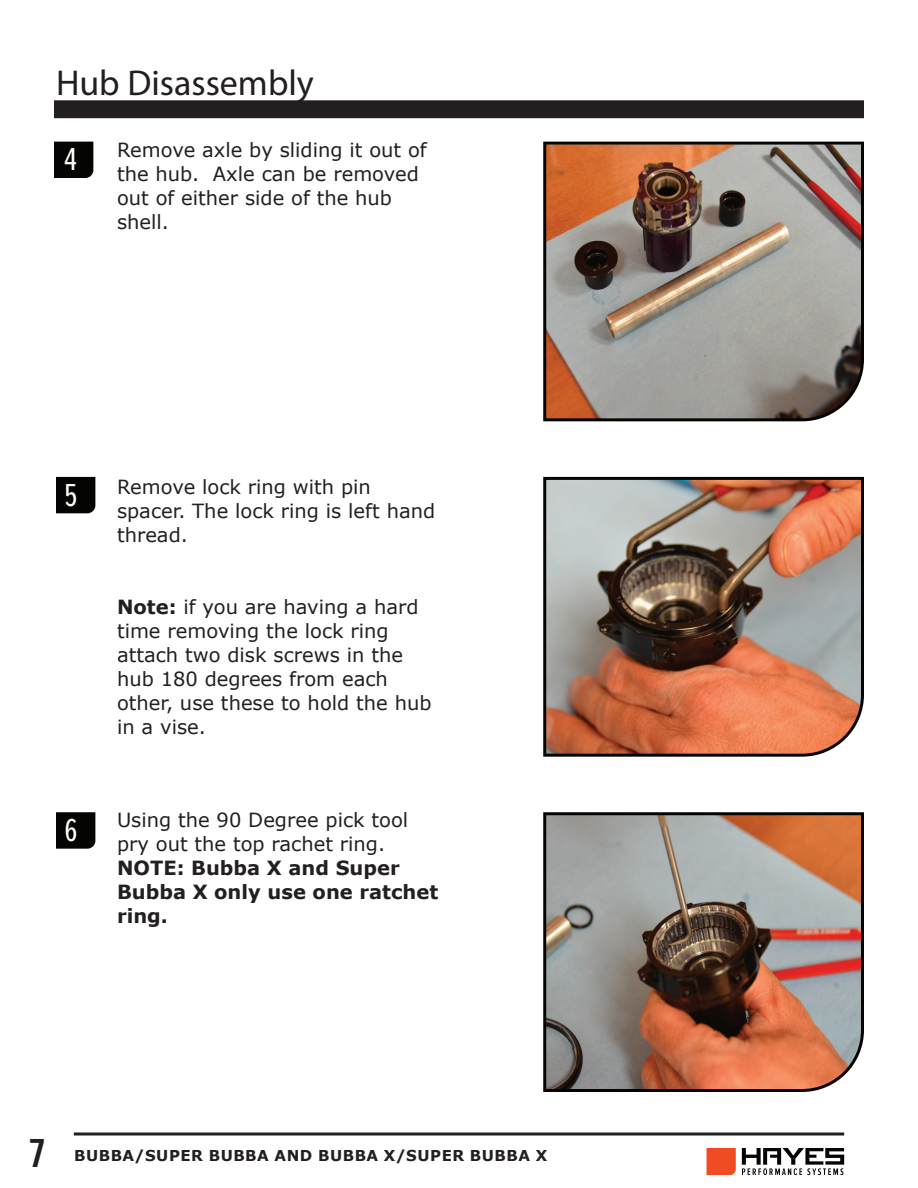
<style>
.page{position:relative;width:918px;height:1188px;background:#fff}
.page>*{position:absolute;margin:0;border:0;box-sizing:border-box;transform-origin:0 0}
.t1{font:600 42px "Proxima Nova Ex Cn";color:#231f20}
.t2{font:36px "Myriad Pro";color:#231f20}
.t3{font:33px "Proxima Nova Ex Cn";color:#fff}
.t4{font:19.5px/24px "Verdana";color:#231f20}
.t5{font:700 19.5px/24px "Verdana";color:#231f20}
.t6{font:700 15px "Verdana";letter-spacing:.035em;color:#231f20}
.s1{font-weight:700}
.s2{font-family:"Proxima Nova Ex Cn";font-size:33px;color:#fff}
</style>
<div class="page">
<svg style="left:74px;top:1132px;width:770px;height:4px;background:#595657"></svg>
<svg style="left:707px;top:1148px;width:29px;height:27px"></svg>
<svg style="left:742px;top:1148px;width:102px;height:27px"></svg>
<img style="left:543px;top:141px;width:321px;height:281px">
<div style="left:55px;top:101px;width:808px;height:16px;background:#231f20"></div>
<div style="left:54px;top:100px;width:810px;height:18px;border:2px solid #231f20"></div>
<svg style="left:54px;top:142px;width:39px;height:36px"></svg>
<img style="left:543px;top:476px;width:321px;height:281px">
<img style="left:543px;top:812px;width:321px;height:280px">
<svg style="left:56px;top:477px;width:39px;height:36px"></svg>
<svg style="left:56px;top:812px;width:39px;height:37px"></svg>
<h2 class="t2" style="left:56px;top:61px;width:259px">Hub Disassembly</h2>
<h3 class="t3" style="left:64px;top:141px;width:14px">4</h3>
<p class="t4" style="left:117px;top:137px;width:311px">Remove axle by sliding it out of the hub. Axle can be removed out of either side of the hub shell.</p>
<h3 class="t3" style="left:64px;top:476px;width:14px">5</h3>
<p class="t4" style="left:117px;top:475px;width:320px">Remove lock ring with pin spacer. The lock ring is left hand thread.</p>
<p class="t4" style="left:117px;top:595px;width:316px"><span class="s1">Note:</span> if you are having a hard time removing the lock ring attach two disk screws in the hub 180 degrees from each other, use these to hold the hub in a vise.</p>
<p class="t4" style="left:117px;top:808px;width:293px;text-indent:-53px"><span class="s2">6</span> Using the 90 Degree pick tool pry out the top rachet ring.</p>
<p class="t5" style="left:117px;top:856px;width:323px">NOTE: Bubba X and Super<br>Bubba X only use one ratchet ring.</p>
<h1 class="t1" style="left:29px;top:1130px;width:17px">7</h1>
<p class="t6" style="left:74px;top:1145px;width:475px">BUBBA/SUPER BUBBA AND BUBBA X/SUPER BUBBA X</p>
</div>
